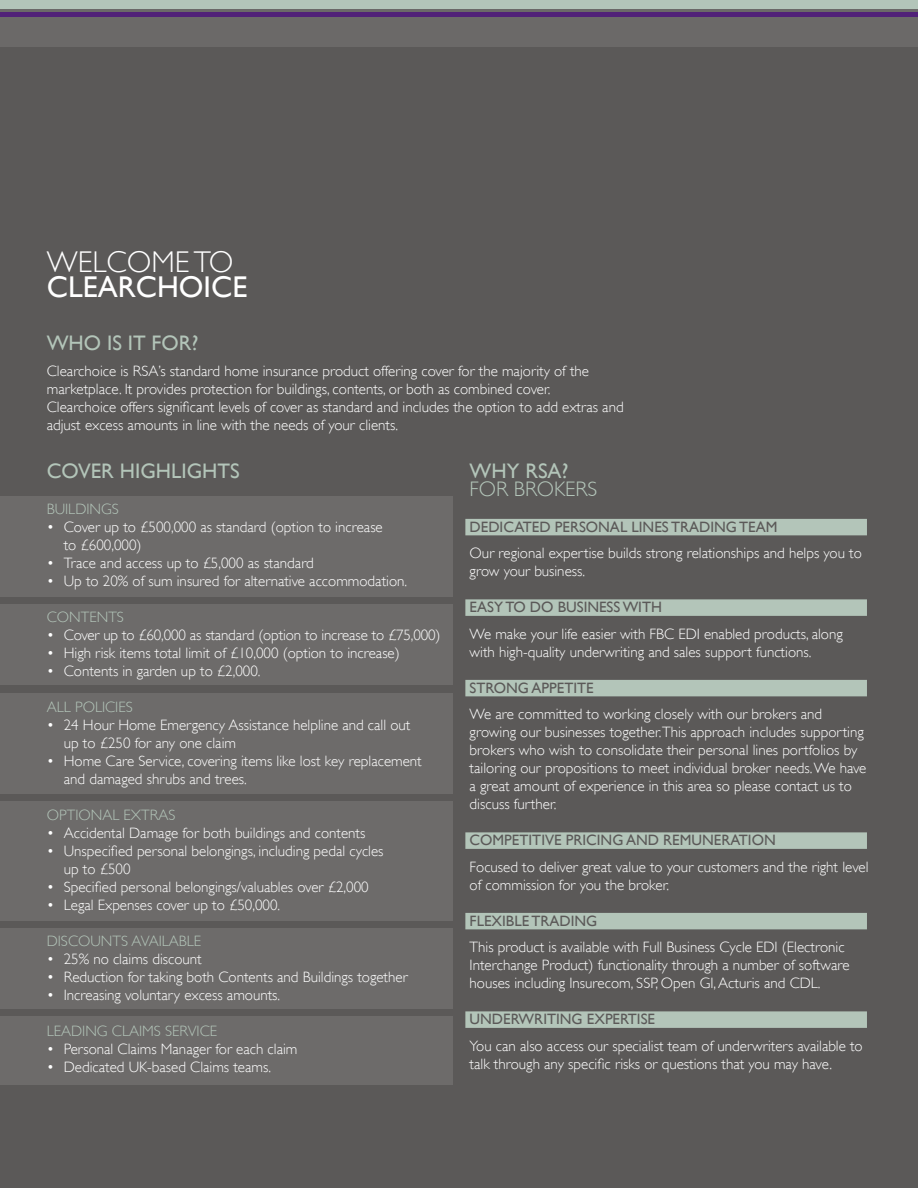
<style>
.page{position:relative;width:918px;height:1188px;background:#5b5958}
.page>*{position:absolute;margin:0;border:0;box-sizing:border-box;transform-origin:0 0}
.t1{font:30px "Gill Sans";color:#fff}
.t2{font:300 30px "Gill Sans";color:#fff}
.t3{font:21px "Gill Sans";color:#b3c5b9}
.t4{font:300 21px "Gill Sans";color:#b3c5b9}
.t5{font:300 15px/18px "Gill Sans";color:#fff}
.t6{font:15px "Gill Sans";color:#5b5958}
.t7{font:300 15px "Gill Sans";color:#b3c5b9}
</style>
<div class="page">
<div style="left:0;top:0;width:918px;height:47px;background:#6b6968"></div>
<div style="left:0;top:0;width:918px;height:9px;background:#b3c5b9"></div>
<hr style="left:0;top:13px;width:918px;height:4px;background:#512178">
<div style="left:0;top:496px;width:453px;height:100px;background:#6d6b6a"></div>
<div style="left:0;top:693px;width:453px;height:100px;background:#6d6b6a"></div>
<div style="left:0;top:604px;width:453px;height:81px;background:#6d6b6a"></div>
<div style="left:0;top:928px;width:453px;height:81px;background:#6d6b6a"></div>
<div style="left:0;top:801px;width:453px;height:120px;background:#6d6b6a"></div>
<div style="left:0;top:1016px;width:453px;height:68px;background:#6d6b6a"></div>
<div style="left:465px;top:519px;width:402px;height:16px;background:#b3c5b9"></div>
<div style="left:465px;top:599px;width:402px;height:17px;background:#b3c5b9"></div>
<div style="left:465px;top:680px;width:402px;height:16px;background:#b3c5b9"></div>
<div style="left:465px;top:832px;width:402px;height:17px;background:#b3c5b9"></div>
<div style="left:465px;top:913px;width:402px;height:16px;background:#b3c5b9"></div>
<div style="left:465px;top:1011px;width:402px;height:17px;background:#b3c5b9"></div>
<h1 class="t2" style="left:47px;top:244px;width:81px">WELCOME</h1>
<h1 class="t2" style="left:194px;top:244px;width:38px">TO</h1>
<h1 class="t1" style="left:47px;top:269px;width:19px">CLEARC</h1>
<h1 class="t1" style="left:157px;top:269px;width:73px">HOICE</h1>
<h2 class="t3" style="left:47px;top:330px;width:153px">WHO IS IT FOR?</h2>
<p class="t5" style="left:47px;top:362px;width:578px">Clearchoice is RSA’s standard home insurance product offering cover for the majority of the marketplace. It provides protection for buildings, contents, or both as combined cover.<br>Clearchoice offers significant levels of cover as standard and includes the option to add extras and adjust excess amounts in line with the needs of your clients.</p>
<h2 class="t3" style="left:47px;top:459px;width:195px">COVER HIGHLIGHTS</h2>
<p class="t7" style="left:47px;top:500px;width:74px">Buildings</p>
<p class="t5" style="left:64px;top:518px;width:321px;text-indent:-17px">• Cover up to £500,000 as standard (option to increase to £600,000)</p>
<p class="t5" style="left:47px;top:554px;width:269px">• Trace and access up to £5,000 as standard</p>
<p class="t5" style="left:47px;top:572px;width:362px">• Up to 20% of sum insured for alternative accommodation.</p>
<p class="t7" style="left:47px;top:608px;width:79px">Contents</p>
<p class="t5" style="left:47px;top:626px;width:395px">• Cover up to £60,000 as standard (option to increase to £75,000)</p>
<p class="t5" style="left:47px;top:644px;width:355px">• High risk items total limit of £10,000 (option to increase)</p>
<p class="t5" style="left:47px;top:662px;width:215px">• Contents in garden up to £2,000.</p>
<p class="t7" style="left:47px;top:698px;width:10px">All</p>
<p class="t7" style="left:75px;top:698px;width:59px">policies</p>
<p class="t5" style="left:64px;top:716px;width:348px;text-indent:-17px">• 24 Hour Home Emergency Assistance helpline and call out up to £250 for any one claim</p>
<p class="t5" style="left:64px;top:752px;width:360px;text-indent:-17px">• Home Care Service, covering items like lost key replacement and damaged shrubs and trees.</p>
<p class="t7" style="left:47px;top:806px;width:130px">Optional extras</p>
<p class="t5" style="left:47px;top:824px;width:320px">• Accidental Damage for both buildings and contents</p>
<p class="t5" style="left:64px;top:842px;width:321px;text-indent:-17px">• Unspecified personal belongings, including pedal cycles up to £500</p>
<p class="t5" style="left:47px;top:878px;width:323px">• Specified personal belongings/valuables over £2,000</p>
<p class="t5" style="left:47px;top:896px;width:235px">• Legal Expenses cover up to £50,000.</p>
<p class="t7" style="left:47px;top:932px;width:156px">Discounts available</p>
<p class="t5" style="left:47px;top:950px;width:157px">• 25% no claims discount</p>
<p class="t5" style="left:47px;top:968px;width:362px">• Reduction for taking both Contents and Buildings together</p>
<p class="t5" style="left:47px;top:986px;width:235px">• Increasing voluntary excess amounts.</p>
<p class="t7" style="left:47px;top:1022px;width:17px">LEADING</p>
<p class="t7" style="left:112px;top:1022px;width:26px">CLAIMS</p>
<p class="t7" style="left:165px;top:1022px;width:9px">SERVICE</p>
<p class="t5" style="left:47px;top:1040px;width:252px">• Personal Claims Manager for each claim</p>
<p class="t5" style="left:47px;top:1058px;width:226px">• Dedicated UK-based Claims teams.</p>
<h2 class="t3" style="left:470px;top:459px;width:101px">WHY RSA?</h2>
<h2 class="t4" style="left:470px;top:477px;width:129px">FOR BROKERS</h2>
<p class="t6" style="left:470px;top:518px;width:309px">DEDICATED PERSONAL LINES TRADING TEAM</p>
<p class="t5" style="left:470px;top:544px;width:394px">Our regional expertise builds strong relationships and helps you to grow your business.</p>
<p class="t6" style="left:470px;top:599px;width:194px">EASY TO DO BUSINESS WITH</p>
<p class="t5" style="left:470px;top:625px;width:375px">We make your life easier with FBC EDI enabled products, along with high-quality underwriting and sales support functions.</p>
<p class="t6" style="left:470px;top:679px;width:124px">STRONG APPETITE</p>
<p class="t5" style="left:470px;top:705px;width:398px">We are committed to working closely with our brokers and growing our businesses together.This approach includes supporting brokers who wish to consolidate their personal lines portfolios by tailoring our propositions to meet individual broker needs. We have a great amount of experience in this area so please contact us to discuss further.</p>
<p class="t6" style="left:470px;top:832px;width:308px">COMPETITIVE PRICING AND REMUNERATION</p>
<p class="t5" style="left:470px;top:858px;width:400px">Focused to deliver great value to your customers and the right level of commission for you the broker.</p>
<p class="t6" style="left:470px;top:912px;width:129px">FLEXIBLE TRADING</p>
<p class="t5" style="left:470px;top:938px;width:382px">This product is available with Full Business Cycle EDI (Electronic<br>Interchange Product) functionality through a number of software houses including Insurecom, SSP, Open GI, Acturis and CDL.</p>
<p class="t6" style="left:470px;top:1011px;width:185px">UNDERWRITING EXPERTISE</p>
<p class="t5" style="left:470px;top:1037px;width:395px">You can also access our specialist team of underwriters available to talk through any specific risks or questions that you may have.</p>
</div>
